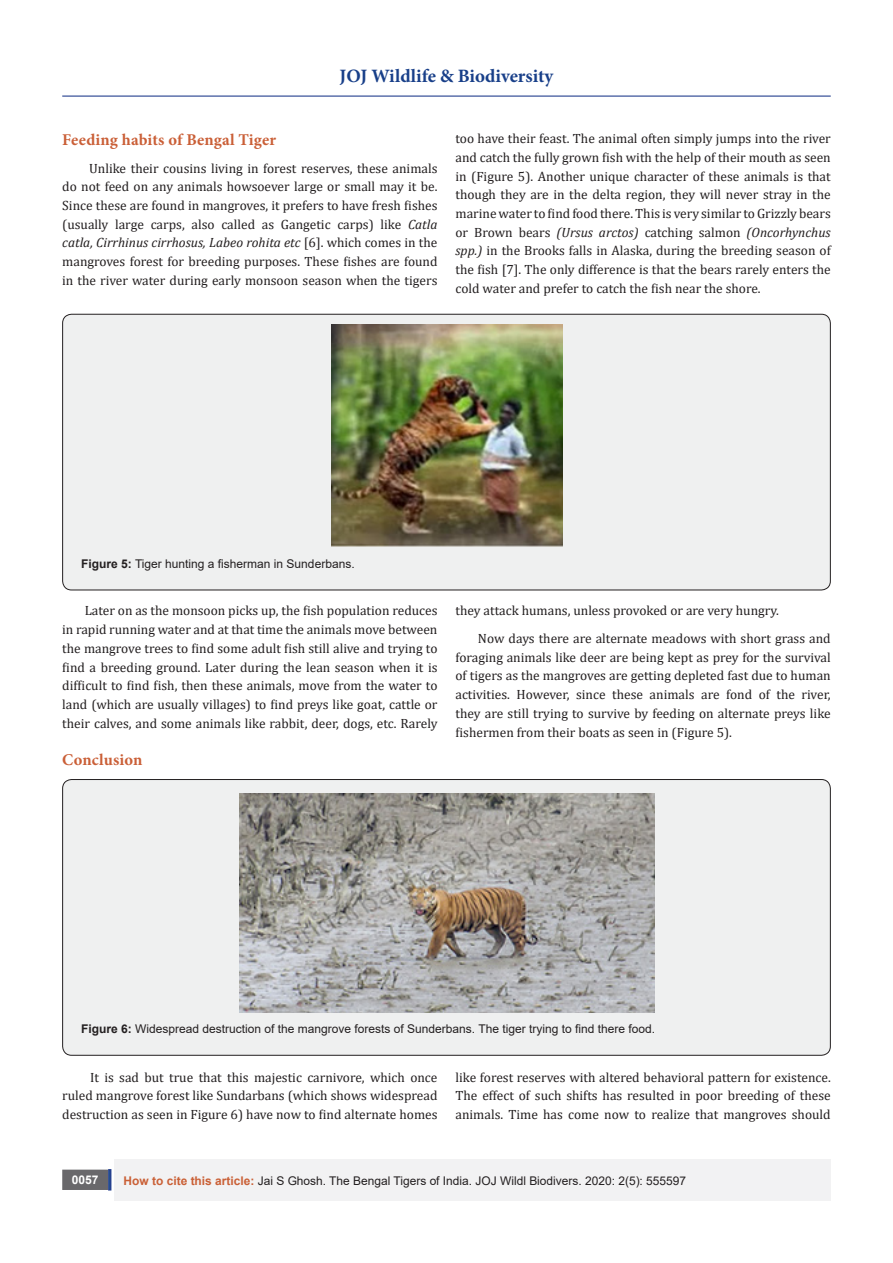
<style>
.page{position:relative;width:893px;height:1263px;background:#fff}
.page>*{position:absolute;margin:0;border:0;box-sizing:border-box;transform-origin:0 0}
.t1{font:700 18.9px "Minion Pro";color:#183f89}
.t2{font:700 16.5px "Minion Pro";letter-spacing:.01em;color:#ca5f37}
.t3{font:13.5px/18.8px "Cambria";color:#231f20;text-align:justify}
.t4{font:12px "Arial";color:#231f20}
.t5{font:700 12px "Arial";color:#fff}
.s1{font-style:italic}
.s2{font-weight:700}
.s3{font-weight:700;color:#ca6036}
</style>
<div class="page">
<div style="left:63px;top:1170px;width:44px;height:19px;background:#69686b"></div>
<div style="left:62px;top:1169px;width:46px;height:21px;border:2px solid #69686b"></div>
<div style="left:108px;top:1169px;width:3px;height:21px;background:#196c90;border:2px solid #25408f"></div>
<hr style="left:62px;top:96px;width:769px;height:1px;background:#25408f">
<div style="left:115px;top:1160px;width:716px;height:41px;background:#f2f2f3"></div>
<div style="left:63px;top:314px;width:767px;height:276px;background:#eff0f0;border-radius:9px"></div>
<img style="left:332px;top:324px;width:230px;height:223px">
<div style="left:63px;top:779px;width:767px;height:276px;background:#eff0f0;border-radius:9px"></div>
<img style="left:240px;top:794px;width:414px;height:219px">
<h1 class="t1" style="left:340px;top:63px;width:215px">JOJ Wildlife &amp; Biodiversity</h1>
<p class="t2" style="left:62px;top:128px;width:215px">Feeding habits of Bengal Tiger</p>
<p class="t3" style="left:62px;top:159px;width:377px;text-indent:27px">Unlike their cousins living in forest reserves, these animals do not feed on any animals howsoever large or small may it be.<br>Since these are found in mangroves, it prefers to have fresh fishes (usually large carps, also called as Gangetic carps) like <span class="s1">Catla catla, Cirrhinus cirrhosus, Labeo rohita etc</span> [6]. which comes in the mangroves forest for breeding purposes. These fishes are found in the river water during early monsoon season when the tigers</p>
<p class="t3" style="left:455px;top:129px;width:377px">too have their feast. The animal often simply jumps into the river and catch the fully grown fish with the help of their mouth as seen in (Figure 5). Another unique character of these animals is that though they are in the delta region, they will never stray in the marine water to find food there. This is very similar to Grizzly bears or Brown bears <span class="s1">(Ursus arctos)</span> catching salmon <span class="s1">(Oncorhynchus spp.)</span> in the Brooks falls in Alaska, during the breeding season of the fish [7]. The only difference is that the bears rarely enters the cold water and prefer to catch the fish near the shore.</p>
<p class="t4" style="left:81px;top:556px;width:275px"><span class="s2">Figure 5:</span> Tiger hunting a fisherman in Sunderbans.</p>
<p class="t3" style="left:62px;top:601px;width:377px;text-indent:22px">Later on as the monsoon picks up, the fish population reduces in rapid running water and at that time the animals move between the mangrove trees to find some adult fish still alive and trying to find a breeding ground. Later during the lean season when it is difficult to find fish, then these animals, move from the water to land (which are usually villages) to find preys like goat, cattle or their calves, and some animals like rabbit, deer, dogs, etc. Rarely</p>
<p class="t3" style="left:455px;top:601px;width:325px">they attack humans, unless provoked or are very hungry.</p>
<p class="t3" style="left:455px;top:629px;width:377px;text-indent:22px">Now days there are alternate meadows with short grass and foraging animals like deer are being kept as prey for the survival of tigers as the mangroves are getting depleted fast due to human activities. However, since these animals are fond of the river, they are still trying to survive by feeding on alternate preys like fishermen from their boats as seen in (Figure 5).</p>
<p class="t2" style="left:62px;top:748px;width:82px">Conclusion</p>
<p class="t4" style="left:81px;top:1021px;width:576px"><span class="s2">Figure 6:</span> Widespread destruction of the mangrove forests of Sunderbans. The tiger trying to find there food.</p>
<p class="t3" style="left:62px;top:1068px;width:377px;text-indent:28px">It is sad but true that this majestic carnivore, which once ruled mangrove forest like Sundarbans (which shows widespread destruction as seen in Figure 6) have now to find alternate homes</p>
<p class="t3" style="left:455px;top:1068px;width:377px">like forest reserves with altered behavioral pattern for existence.<br>The effect of such shifts has resulted in poor breeding of these animals. Time has come now to realize that mangroves should</p>
<p class="t5" style="left:72px;top:1171px;width:28px">0057</p>
<p class="t4" style="left:124px;top:1172px;width:564px"><span class="s3">How to cite this article:</span> Jai S Ghosh. The Bengal Tigers of India. JOJ Wildl Biodivers. 2020: 2(5): 555597</p>
</div>
